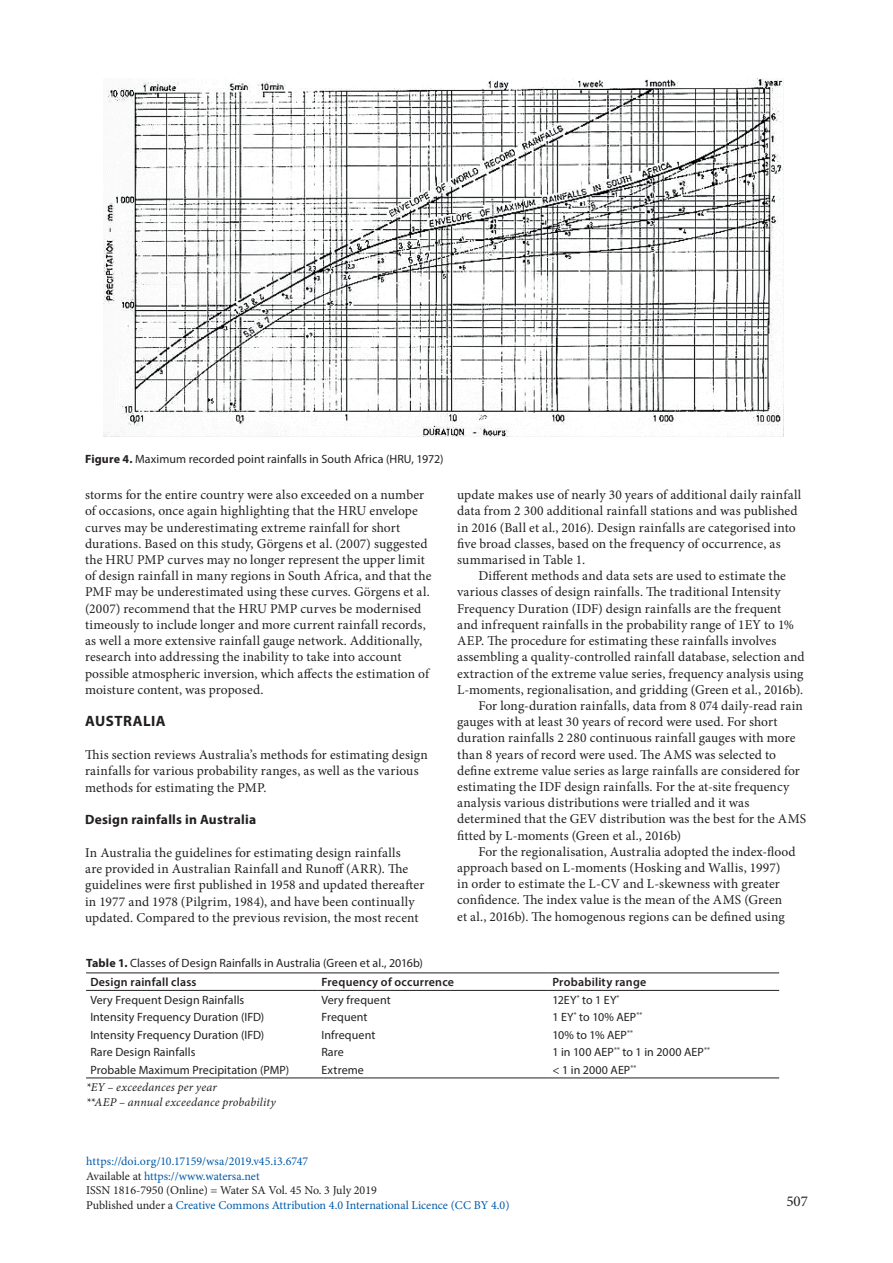
<style>
.page{position:relative;width:893px;height:1263px;background:#fff}
.page>*{position:absolute;margin:0;border:0;box-sizing:border-box;transform-origin:0 0}
.t1{font:700 15px "Myriad Pro";letter-spacing:.03em;color:#231f20}
.t2{font:15px "Minion Pro";color:#231f20}
.t3{font:13.5px/16.2px "Minion Pro";letter-spacing:.01em;color:#231f20}
.t4{font:700 13.5px "Myriad Pro";letter-spacing:.02em;color:#231f20}
.t5{font:12px/19.6px "Myriad Pro";letter-spacing:.005em;color:#231f20}
.t6{font:12px/14.4px "Minion Pro";color:#015aaa}
.t7{font:italic 12px/14.4px "Minion Pro";letter-spacing:.015em;color:#231f20}
.t8{font:600 12px "Myriad Pro";letter-spacing:.02em;color:#231f20}
.s1{font-weight:700}
.s2{font-weight:600}
.s3{color:#231f20}
</style>
<div class="page">
<img style="left:103px;top:79px;width:681px;height:357px">
<hr style="left:86px;top:972px;width:231px;height:1px;background:#231f20">
<hr style="left:317px;top:972px;width:231px;height:1px;background:#231f20">
<hr style="left:548px;top:972px;width:231px;height:1px;background:#231f20">
<hr style="left:86px;top:990px;width:231px;height:1px;background:#231f20">
<hr style="left:317px;top:990px;width:231px;height:1px;background:#231f20">
<hr style="left:548px;top:990px;width:231px;height:1px;background:#231f20">
<hr style="left:86px;top:1077px;width:231px;height:1px;background:#231f20">
<hr style="left:317px;top:1077px;width:231px;height:1px;background:#231f20">
<hr style="left:548px;top:1077px;width:231px;height:1px;background:#231f20">
<p class="t5" style="left:85px;top:449px;width:360px"><span class="s1">Figure 4.</span> Maximum recorded point rainfalls in South Africa (HRU, 1972)</p>
<p class="t3" style="left:85px;top:487px;width:348px">storms for the entire country were also exceeded on a number of occasions, once again highlighting that the HRU envelope curves may be underestimating extreme rainfall for short durations. Based on this study, Görgens et al. (2007) suggested the HRU PMP curves may no longer represent the upper limit of design rainfall in many regions in South Africa, and that the PMF may be underestimated using these curves. Görgens et al. (2007) recommend that the HRU PMP curves be modernised timeously to include longer and more current rainfall records, as well a more extensive rainfall gauge network. Additionally, research into addressing the inability to take into account possible atmospheric inversion, which affects the estimation of moisture content, was proposed.</p>
<p class="t1" style="left:85px;top:711px;width:82px">AUSTRALIA</p>
<p class="t3" style="left:85px;top:747px;width:344px">This section reviews Australia’s methods for estimating design rainfalls for various probability ranges, as well as the various methods for estimating the PMP.</p>
<p class="t4" style="left:85px;top:811px;width:173px">Design rainfalls in Australia</p>
<p class="t3" style="left:85px;top:844px;width:341px">In Australia the guidelines for estimating design rainfalls<br>are provided in Australian Rainfall and Runoff (ARR). The guidelines were first published in 1958 and updated thereafter in 1977 and 1978 (Pilgrim, 1984), and have been continually updated. Compared to the previous revision, the most recent</p>
<p class="t3" style="left:457px;top:487px;width:346px">update makes use of nearly 30 years of additional daily rainfall data from 2 300 additional rainfall stations and was published in 2016 (Ball et al., 2016). Design rainfalls are categorised into five broad classes, based on the frequency of occurrence, as summarised in Table 1.</p>
<p class="t3" style="left:478px;top:568px;width:309px">Different methods and data sets are used to estimate the</p>
<p class="t3" style="left:457px;top:584px;width:325px">various classes of design rainfalls. The traditional Intensity</p>
<p class="t3" style="left:457px;top:600px;width:326px">Frequency Duration (IDF) design rainfalls are the frequent</p>
<p class="t3" style="left:457px;top:616px;width:338px">and infrequent rainfalls in the probability range of 1EY to 1%</p>
<p class="t3" style="left:457px;top:633px;width:321px">AEP. The procedure for estimating these rainfalls involves</p>
<p class="t3" style="left:457px;top:649px;width:349px">assembling a quality-controlled rainfall database, selection and</p>
<p class="t3" style="left:457px;top:665px;width:348px">extraction of the extreme value series, frequency analysis using</p>
<p class="t3" style="left:457px;top:681px;width:348px">L-moments, regionalisation, and gridding (Green et al., 2016b).</p>
<p class="t3" style="left:478px;top:697px;width:326px">For long-duration rainfalls, data from 8 074 daily-read rain</p>
<p class="t3" style="left:457px;top:714px;width:322px">gauges with at least 30 years of record were used. For short</p>
<p class="t3" style="left:457px;top:730px;width:340px">duration rainfalls 2 280 continuous rainfall gauges with more</p>
<p class="t3" style="left:457px;top:746px;width:321px">than 8 years of record were used. The AMS was selected to</p>
<p class="t3" style="left:457px;top:762px;width:344px">define extreme value series as large rainfalls are considered for</p>
<p class="t3" style="left:457px;top:778px;width:334px">estimating the IDF design rainfalls. For the at-site frequency</p>
<p class="t3" style="left:457px;top:795px;width:294px">analysis various distributions were trialled and it was</p>
<p class="t3" style="left:457px;top:811px;width:351px">determined that the GEV distribution was the best for the AMS</p>
<p class="t3" style="left:457px;top:827px;width:226px">fitted by L-moments (Green et al., 2016b)</p>
<p class="t3" style="left:478px;top:843px;width:319px">For the regionalisation, Australia adopted the index-flood</p>
<p class="t3" style="left:457px;top:859px;width:325px">approach based on L-moments (Hosking and Wallis, 1997)</p>
<p class="t3" style="left:457px;top:876px;width:324px">in order to estimate the L-CV and L-skewness with greater</p>
<p class="t3" style="left:457px;top:892px;width:327px">confidence. The index value is the mean of the AMS (Green</p>
<p class="t3" style="left:457px;top:908px;width:329px">et al., 2016b). The homogenous regions can be defined using</p>
<p class="t5" style="left:90px;top:952px;width:334px;text-indent:-4px"><span class="s1">Table 1.</span> Classes of Design Rainfalls in Australia (Green et al., 2016b)<br><span class="s2">Design rainfall class</span></p>
<p class="t8" style="left:321px;top:974px;width:134px">Frequency of occurrence</p>
<p class="t8" style="left:552px;top:974px;width:95px">Probability range</p>
<p class="t5" style="left:90px;top:989px;width:155px">Very Frequent Design Rainfalls</p>
<p class="t5" style="left:321px;top:989px;width:71px">Very frequent</p>
<p class="t5" style="left:552px;top:989px;width:69px">12EY<sup>*</sup> to 1 EY<sup>*</sup></p>
<p class="t5" style="left:90px;top:1007px;width:175px">Intensity Frequency Duration (IFD)</p>
<p class="t5" style="left:321px;top:1007px;width:48px">Frequent</p>
<p class="t5" style="left:552px;top:1007px;width:92px">1 EY<sup>*</sup> to 10% AEP<sup>**</sup></p>
<p class="t5" style="left:90px;top:1025px;width:175px">Intensity Frequency Duration (IFD)</p>
<p class="t5" style="left:321px;top:1025px;width:55px">Infrequent</p>
<p class="t5" style="left:552px;top:1025px;width:82px">10% to 1% AEP<sup>**</sup></p>
<p class="t5" style="left:90px;top:1042px;width:107px">Rare Design Rainfalls</p>
<p class="t5" style="left:321px;top:1042px;width:24px">Rare</p>
<p class="t5" style="left:552px;top:1042px;width:159px">1 in 100 AEP<sup>**</sup> to 1 in 2000 AEP<sup>**</sup></p>
<p class="t5" style="left:90px;top:1060px;width:200px">Probable Maximum Precipitation (PMP)</p>
<p class="t5" style="left:321px;top:1060px;width:44px">Extreme</p>
<p class="t5" style="left:552px;top:1060px;width:86px">&lt; 1 in 2000 AEP<sup>**</sup></p>
<p class="t7" style="left:86px;top:1080px;width:191px">*EY – exceedances per year<br>**AEP – annual exceedance probability</p>
<p class="t6" style="left:86px;top:1154px;width:425px">https://doi.org/10.17159/wsa/2019.v45.i3.6747<br><span class="s3">Available at</span> https://www.watersa.net<br><span class="s3">ISSN 1816-7950 (Online) = Water SA Vol. 45 No. 3 July 2019<br>Published under a</span> Creative Commons Attribution 4.0 International Licence (CC BY 4.0)</p>
<p class="t2" style="left:786px;top:1191px;width:23px">507</p>
</div>
